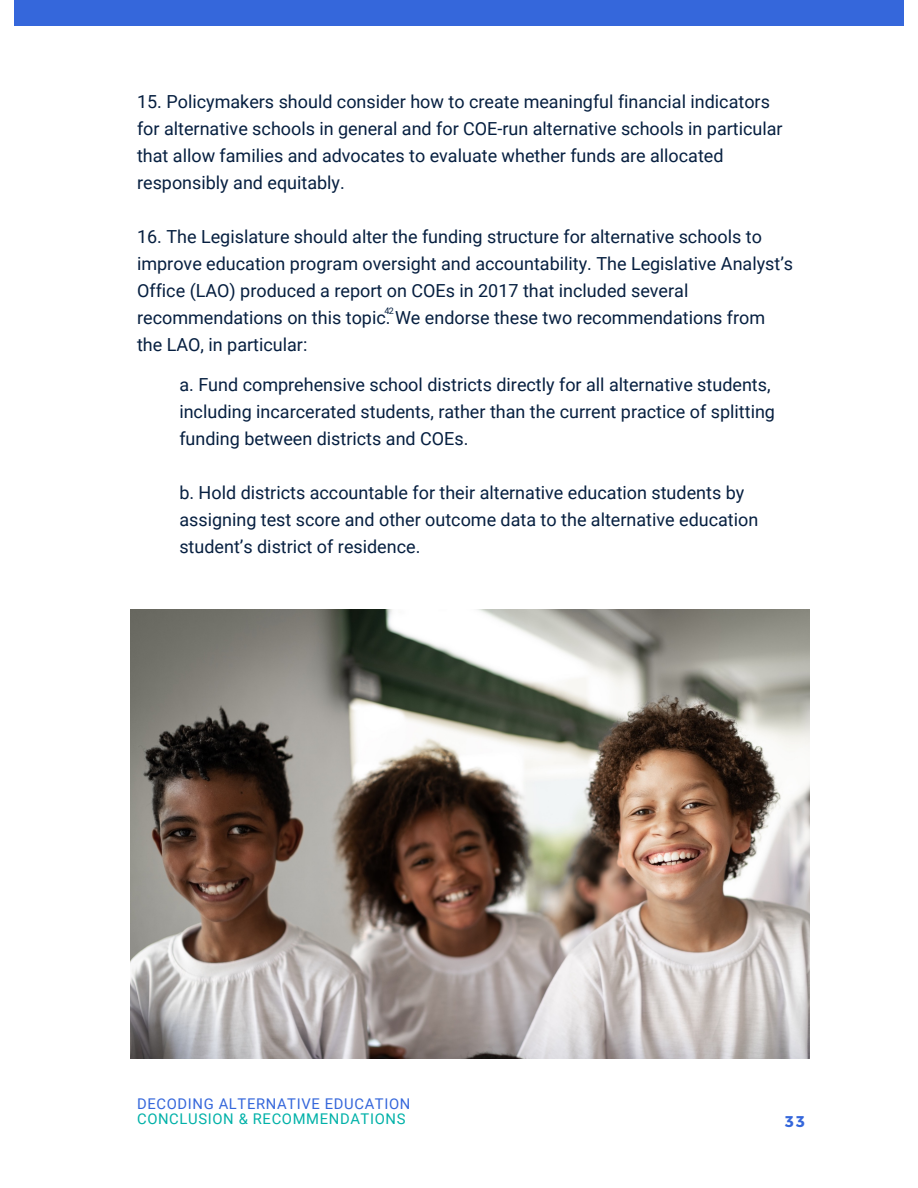
<style>
.page{position:relative;width:918px;height:1188px;background:#fff}
.page>*{position:absolute;margin:0;border:0;box-sizing:border-box;transform-origin:0 0}
.t1{font:18px/27px "Roboto";color:#061f40}
.t2{font:700 15.6px "Montserrat";color:#3567db}
.t3{font:14.85px "Roboto";letter-spacing:.045em;color:#3567db}
.t4{font:14.85px "Roboto";letter-spacing:.045em;color:#01b1a8}
.t5{font:9px "Roboto";color:#061f40}
</style>
<div class="page">
<div style="left:15px;top:0;width:888px;height:26px;background:#3567db"></div>
<img style="left:130px;top:610px;width:680px;height:449px">
<p class="t1" style="left:137px;top:88px;width:647px">15. Policymakers should consider how to create meaningful financial indicators for alternative schools in general and for COE-run alternative schools in particular that allow families and advocates to evaluate whether funds are allocated responsibly and equitably.</p>
<p class="t1" style="left:137px;top:223px;width:658px">16. The Legislature should alter the funding structure for alternative schools to improve education program oversight and accountability. The Legislative Analyst’s Office (LAO) produced a report on COEs in 2017 that included several recommendations on this topic. We endorse these two recommendations from the LAO, in particular:</p>
<p class="t1" style="left:179px;top:371px;width:597px">a. Fund comprehensive school districts directly for all alternative students, including incarcerated students, rather than the current practice of splitting funding between districts and COEs.</p>
<p class="t1" style="left:179px;top:479px;width:580px">b. Hold districts accountable for their alternative education students by assigning test score and other outcome data to the alternative education student’s district of residence.</p>
<p class="t5" style="left:385px;top:305px;width:11px">42</p>
<p class="t3" style="left:137px;top:1095px;width:275px">DECODING ALTERNATIVE EDUCATION</p>
<p class="t4" style="left:137px;top:1111px;width:270px">CONCLUSION &amp; RECOMMENDATIONS</p>
<p class="t2" style="left:785px;top:1111px;width:21px">33</p>
</div>
